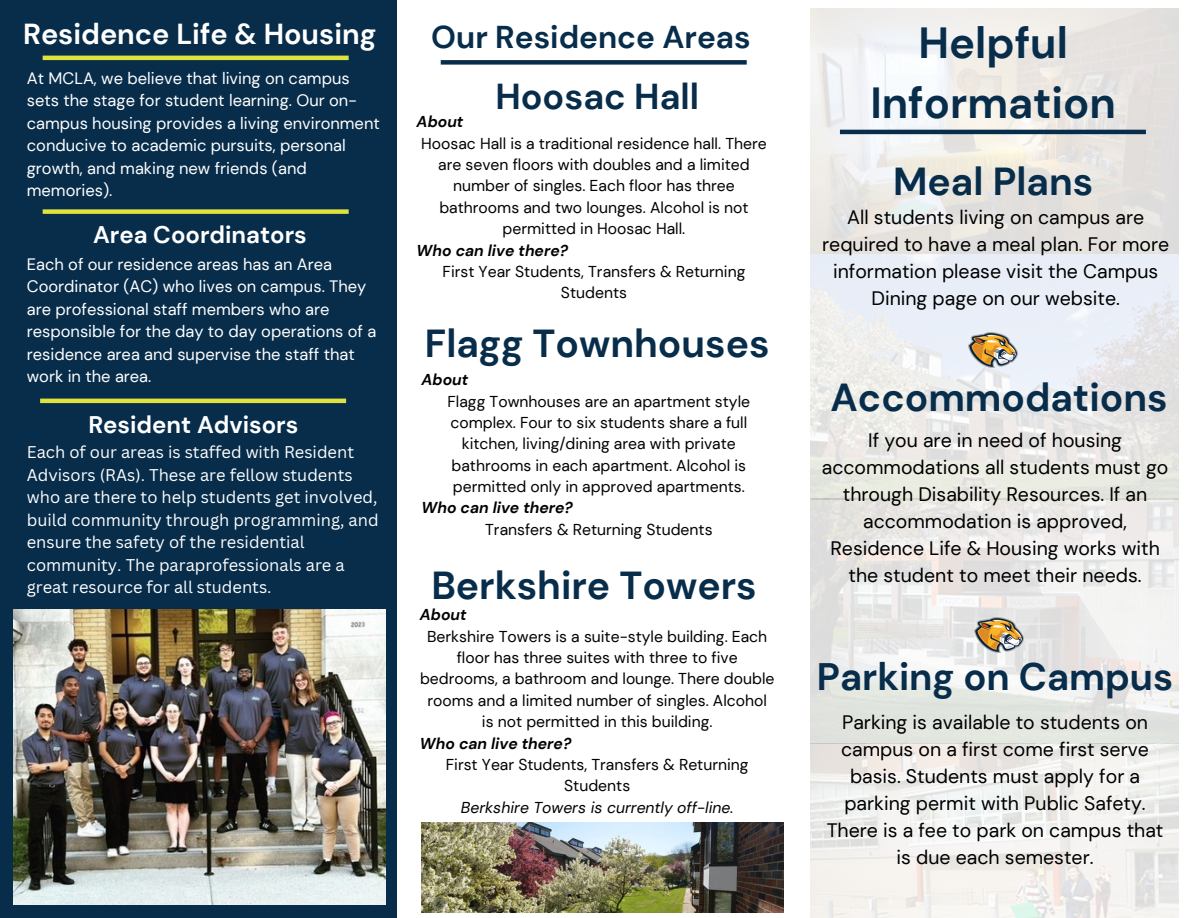
<style>
.page{position:relative;width:1188px;height:918px;background:#fff}
.page>*{position:absolute;margin:0;border:0;box-sizing:border-box;transform-origin:0 0}
.t1{font:700 43.5px/60.8px "DM Sans";color:#072d4b;text-align:center}
.t2{font:700 39px "DM Sans";color:#072d4b}
.t3{font:700 38.25px "DM Sans";color:#072d4b}
.t4{font:700 36px "DM Sans";color:#072d4b}
.t5{font:700 31.5px "DM Sans";color:#072d4b}
.t6{font:700 28.95px "DM Sans";color:#fff}
.t7{font:700 24px "DM Sans";color:#fff}
.t8{font:19.5px/27px "DM Sans";color:#000;text-align:center}
.t9{font:16.5px/22.5px "DM Sans";color:#fff}
.t10{font:16.5px/22.5px "Canva Sans";color:#fff}
.t11{font:15.75px/21.3px "DM Sans";color:#000;text-align:center}
.t12{font:italic 700 15.75px "DM Sans";color:#000}
.t13{font:italic 15.75px "DM Sans";color:#000}
</style>
<div class="page">
<img style="left:811px;top:9px;width:368px;height:909px">
<img style="left:422px;top:822px;width:362px;height:90px">
<div style="left:0;top:0;width:397px;height:918px;background:#072d4b"></div>
<img style="left:14px;top:610px;width:372px;height:295px">
<hr style="left:43px;top:56px;width:306px;height:4px;background:#dfe23e">
<div style="left:43px;top:209px;width:306px;height:5px;background:#dfe23e"></div>
<hr style="left:40px;top:399px;width:306px;height:4px;background:#dfe23e">
<hr style="left:840px;top:130px;width:306px;height:4px;background:#072d4b">
<img style="left:975px;top:618px;width:48px;height:35px">
<img style="left:969px;top:333px;width:48px;height:35px">
<div style="left:441px;top:60px;width:306px;height:5px;background:#072d4b"></div>
<p class="t6" style="left:23px;top:16px;width:355px">Residence Life &amp; Housing</p>
<p class="t5" style="left:431px;top:16px;width:321px">Our Residence Areas</p>
<p class="t9" style="left:27px;top:67px;width:354px">At MCLA, we believe that living on campus sets the stage for student learning. Our on&shy;campus housing provides a living environment conducive to academic pursuits, personal growth, and making new friends (and memories).</p>
<p class="t7" style="left:93px;top:219px;width:215px">Area Coordinators</p>
<p class="t9" style="left:27px;top:253px;width:351px">Each of our residence areas has an Area Coordinator (AC) who lives on campus. They are professional staff members who are responsible for the day to day operations of a residence area and supervise the staff that work in the area.</p>
<p class="t7" style="left:88px;top:410px;width:212px">Resident Advisors</p>
<p class="t10" style="left:27px;top:441px;width:353px">Each of our areas is staffed with Resident Advisors (RAs). These are fellow students who are there to help students get involved, build community through programming, and ensure the safety of the residential community. The paraprofessionals are a great resource for all students.</p>
<p class="t4" style="left:495px;top:73px;width:205px">Hoosac Hall</p>
<p class="t12" style="left:417px;top:112px;width:48px">About</p>
<p class="t11" style="left:421px;top:133px;width:347px">Hoosac Hall is a traditional residence hall. There are seven floors with doubles and a limited number of singles. Each floor has three bathrooms and two lounges. Alcohol is not permitted in Hoosac Hall.</p>
<p class="t12" style="left:417px;top:240px;width:153px">Who can live there?</p>
<p class="t11" style="left:443px;top:261px;width:304px">First Year Students, Transfers &amp; Returning<br>Students</p>
<p class="t2" style="left:425px;top:318px;width:346px">Flagg Townhouses</p>
<p class="t12" style="left:422px;top:370px;width:48px">About</p>
<p class="t11" style="left:448px;top:391px;width:304px">Flagg Townhouses are an apartment style complex. Four to six students share a full kitchen, living/dining area with private bathrooms in each apartment. Alcohol is permitted only in approved apartments.</p>
<p class="t12" style="left:422px;top:498px;width:153px">Who can live there?</p>
<p class="t11" style="left:485px;top:519px;width:229px">Transfers &amp; Returning Students</p>
<p class="t2" style="left:431px;top:560px;width:327px">Berkshire Towers</p>
<p class="t12" style="left:420px;top:605px;width:48px">About</p>
<p class="t11" style="left:420px;top:626px;width:356px">Berkshire Towers is a suite-style building. Each floor has three suites with three to five bedrooms, a bathroom and lounge. There double rooms and a limited number of singles. Alcohol is not permitted in this building.</p>
<p class="t12" style="left:420px;top:733px;width:153px">Who can live there?</p>
<p class="t11" style="left:446px;top:754px;width:304px">First Year Students, Transfers &amp; Returning<br>Students</p>
<p class="t13" style="left:461px;top:797px;width:274px">Berkshire Towers is currently off-line.</p>
<p class="t1" style="left:870px;top:12px;width:247px">Helpful<br>Information</p>
<p class="t2" style="left:893px;top:157px;width:202px">Meal Plans</p>
<p class="t8" style="left:822px;top:204px;width:349px">All students living on campus are required to have a meal plan. For more information please visit the Campus Dining page on our website.</p>
<p class="t2" style="left:831px;top:372px;width:338px">Accommodations</p>
<p class="t8" style="left:822px;top:427px;width:348px">If you are in need of housing accommodations all students must go through Disability Resources. If an accommodation is approved,<br>Residence Life &amp; Housing works with the student to meet their needs.</p>
<p class="t3" style="left:817px;top:652px;width:358px">Parking on Campus</p>
<p class="t8" style="left:827px;top:709px;width:338px">Parking is available to students on campus on a first come first serve basis. Students must apply for a parking permit with Public Safety.<br>There is a fee to park on campus that is due each semester.</p>
</div>
